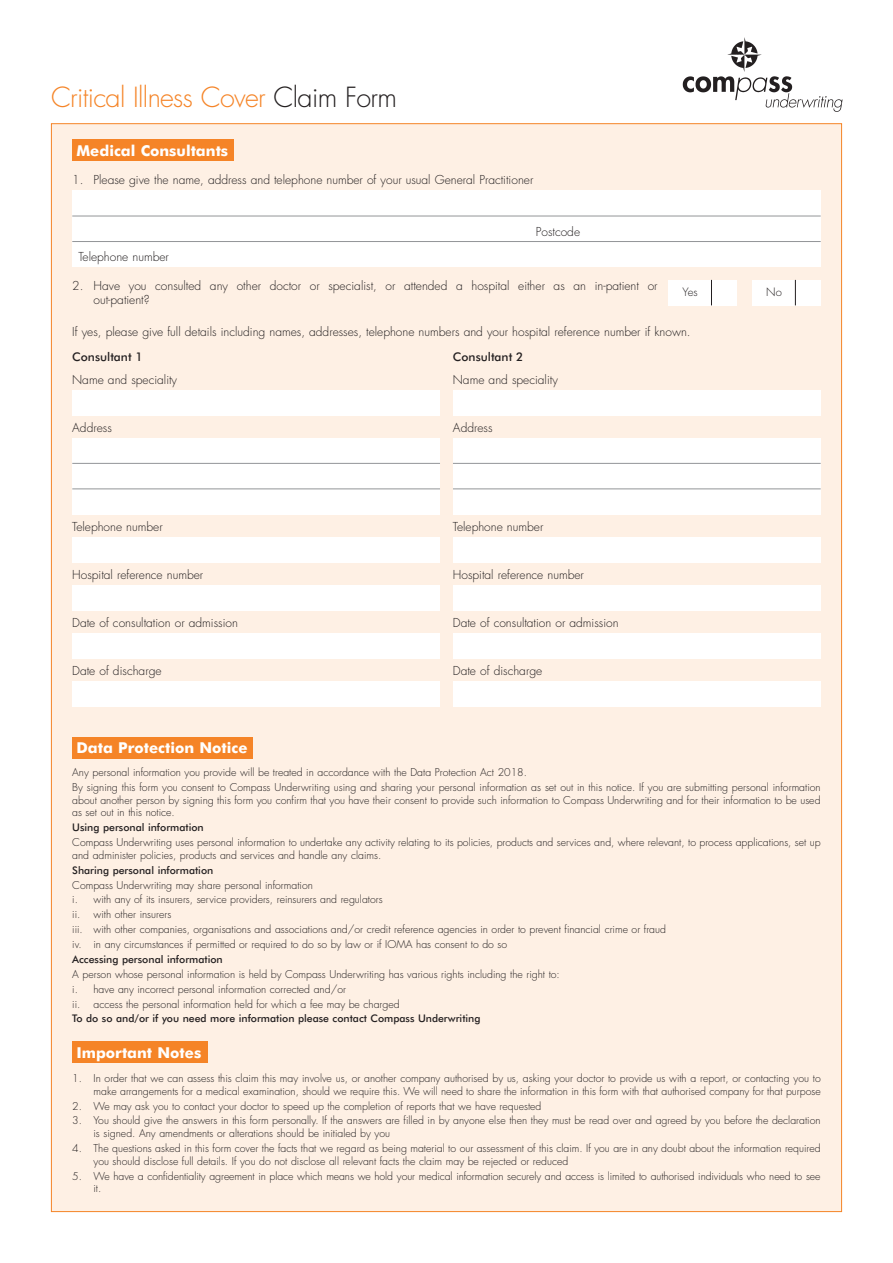
<style>
.page{position:relative;width:893px;height:1263px;background:#fff}
.page>*{position:absolute;margin:0;border:0;box-sizing:border-box;transform-origin:0 0}
.t1{font:300 27px "Futura";letter-spacing:-.025em;color:#f58427}
.t2{font:700 15px "Futura BT";color:#fff}
.t3{font:300 12px/13.5px "Futura";color:#231f20}
.t4{font:500 12px "Futura BT";color:#231f20}
.t5{font:300 11.25px "Futura";color:#231f20}
.t6{font:300 10.5px/14.9px "Futura";color:#231f20}
.t7{font:500 10.5px "Futura BT";color:#231f20}
.s1{color:#231f20}
</style>
<div class="page">
<img style="left:682px;top:37px;width:161px;height:75px">
<div style="left:51px;top:123px;width:791px;height:1089px;background:#fef0e4;border:1px solid #f58427"></div>
<div style="left:752px;top:280px;width:69px;height:25px;background:#fff"></div>
<svg style="left:795px;top:280px;width:1px;height:25px"></svg>
<div style="left:669px;top:280px;width:68px;height:25px;background:#fff"></div>
<svg style="left:711px;top:280px;width:1px;height:25px"></svg>
<div style="left:72px;top:140px;width:162px;height:21px;background:#f58427"></div>
<div style="left:72px;top:737px;width:181px;height:21px;background:#f58427"></div>
<div style="left:72px;top:190px;width:749px;height:77px;background:#fff"></div>
<hr style="left:72px;top:216px;width:749px;height:1px;background:#939598">
<hr style="left:72px;top:241px;width:749px;height:1px;background:#939598">
<div style="left:72px;top:390px;width:368px;height:25px;background:#fff"></div>
<div style="left:72px;top:537px;width:368px;height:25px;background:#fff"></div>
<div style="left:72px;top:438px;width:368px;height:76px;background:#fff"></div>
<hr style="left:72px;top:463px;width:368px;height:1px;background:#939598">
<hr style="left:72px;top:489px;width:368px;height:1px;background:#939598">
<div style="left:72px;top:633px;width:368px;height:25px;background:#fff"></div>
<div style="left:72px;top:681px;width:368px;height:25px;background:#fff"></div>
<div style="left:72px;top:585px;width:368px;height:25px;background:#fff"></div>
<div style="left:453px;top:585px;width:368px;height:25px;background:#fff"></div>
<div style="left:453px;top:633px;width:368px;height:25px;background:#fff"></div>
<div style="left:453px;top:438px;width:368px;height:76px;background:#fff"></div>
<hr style="left:453px;top:463px;width:368px;height:1px;background:#939598">
<hr style="left:453px;top:489px;width:368px;height:1px;background:#939598">
<div style="left:453px;top:537px;width:368px;height:25px;background:#fff"></div>
<div style="left:453px;top:390px;width:368px;height:25px;background:#fff"></div>
<div style="left:453px;top:681px;width:368px;height:25px;background:#fff"></div>
<div style="left:72px;top:1042px;width:136px;height:21px;background:#f58427"></div>
<h1 class="t1" style="left:51px;top:81px;width:347px">Critical Illness Cover <span class="s1">Claim Form</span></h1>
<h2 class="t2" style="left:76px;top:141px;width:153px">Medical Consultants</h2>
<p class="t3" style="left:72px;top:174px;width:463px">1. Please give the name, address and telephone number of your usual General Practitioner</p>
<p class="t3" style="left:78px;top:250px;width:92px">Telephone number</p>
<p class="t3" style="left:536px;top:225px;width:46px">Postcode</p>
<p class="t3" style="left:94px;top:279px;width:565px;text-indent:-21px">2. Have you consulted any other doctor or specialist, or attended a hospital either as an in-patient or out-patient?</p>
<p class="t5" style="left:683px;top:285px;width:17px">Yes</p>
<p class="t5" style="left:766px;top:285px;width:17px">No</p>
<p class="t3" style="left:72px;top:325px;width:620px">If yes, please give full details including names, addresses, telephone numbers and your hospital reference number if known.</p>
<p class="t4" style="left:72px;top:350px;width:72px">Consultant 1</p>
<p class="t4" style="left:453px;top:350px;width:72px">Consultant 2</p>
<p class="t3" style="left:72px;top:373px;width:106px">Name and speciality</p>
<p class="t3" style="left:453px;top:373px;width:106px">Name and speciality</p>
<p class="t3" style="left:72px;top:421px;width:41px">Address</p>
<p class="t3" style="left:453px;top:421px;width:41px">Address</p>
<p class="t3" style="left:72px;top:520px;width:92px">Telephone number</p>
<p class="t3" style="left:453px;top:520px;width:92px">Telephone number</p>
<p class="t3" style="left:72px;top:568px;width:133px">Hospital reference number</p>
<p class="t3" style="left:453px;top:568px;width:133px">Hospital reference number</p>
<p class="t3" style="left:453px;top:616px;width:167px">Date of consultation or admission</p>
<p class="t3" style="left:72px;top:616px;width:167px">Date of consultation or admission</p>
<p class="t3" style="left:72px;top:664px;width:91px">Date of discharge</p>
<p class="t3" style="left:453px;top:664px;width:91px">Date of discharge</p>
<h2 class="t2" style="left:76px;top:739px;width:173px">Data Protection Notice</h2>
<p class="t6" style="left:72px;top:765px;width:750px">Any personal information you provide will be treated in accordance with the Data Protection Act 2018.<br>By signing this form you consent to Compass Underwriting using and sharing your personal information as set out in this notice. If you are submitting personal information</p>
<p class="t6" style="left:72px;top:794px;width:750px;line-height:12.8px">about another person by signing this form you confirm that you have their consent to provide such information to Compass Underwriting and for their information to be used as set out in this notice.</p>
<p class="t7" style="left:72px;top:821px;width:133px">Using personal information</p>
<p class="t6" style="left:72px;top:836px;width:750px;line-height:12.8px">Compass Underwriting uses personal information to undertake any activity relating to its policies, products and services and, where relevant, to process applications, set up and administer policies, products and services and handle any claims.</p>
<p class="t7" style="left:72px;top:863px;width:143px">Sharing personal information</p>
<p class="t6" style="left:72px;top:877px;width:595px">Compass Underwriting may share personal information<br>i. with any of its insurers, service providers, reinsurers and regulators<br>ii. with other insurers<br>iii. with other companies, organisations and associations and/or credit reference agencies in order to prevent financial crime or fraud iv. in any circumstances if permitted or required to do so by law or if IOMA has consent to do so</p>
<p class="t7" style="left:72px;top:953px;width:152px">Accessing personal information</p>
<p class="t6" style="left:72px;top:967px;width:489px">A person whose personal information is held by Compass Underwriting has various rights including the right to: i. have any incorrect personal information corrected and/or<br>ii. access the personal information held for which a fee may be charged</p>
<p class="t7" style="left:72px;top:1012px;width:410px">To do so and/or if you need more information please contact Compass Underwriting</p>
<h2 class="t2" style="left:76px;top:1043px;width:126px">Important Notes</h2>
<p class="t6" style="left:72px;top:1072px;width:750px;line-height:12.8px;text-align:right">1. I n order that we can assess this claim this may involve us, or another company authorised by us, asking your doctor to provide us with a report, or contacting you to make arrangements for a medical examination, should we require this. We will need to share the information in this form with that authorised company for that purpose</p>
<p class="t6" style="left:72px;top:1099px;width:471px">2. We may ask you to contact your doctor to speed up the completion of reports that we have requested</p>
<p class="t6" style="left:94px;top:1114px;width:729px;line-height:12.8px;text-indent:-21px">3. You should give the answers in this form personally. If the answers are filled in by anyone else then they must be read over and agreed by you before the declaration is signed. Any amendments or alterations should be initialed by you</p>
<p class="t6" style="left:94px;top:1142px;width:729px;line-height:12.8px;text-indent:-21px">4. The questions asked in this form cover the facts that we regard as being material to our assessment of this claim. If you are in any doubt about the information required you should disclose full details. If you do not disclose all relevant facts the claim may be rejected or reduced</p>
<p class="t6" style="left:94px;top:1170px;width:729px;line-height:12.8px;text-indent:-21px">5. We have a confidentiality agreement in place which means we hold your medical information securely and access is limited to authorised individuals who need to see it.</p>
</div>
